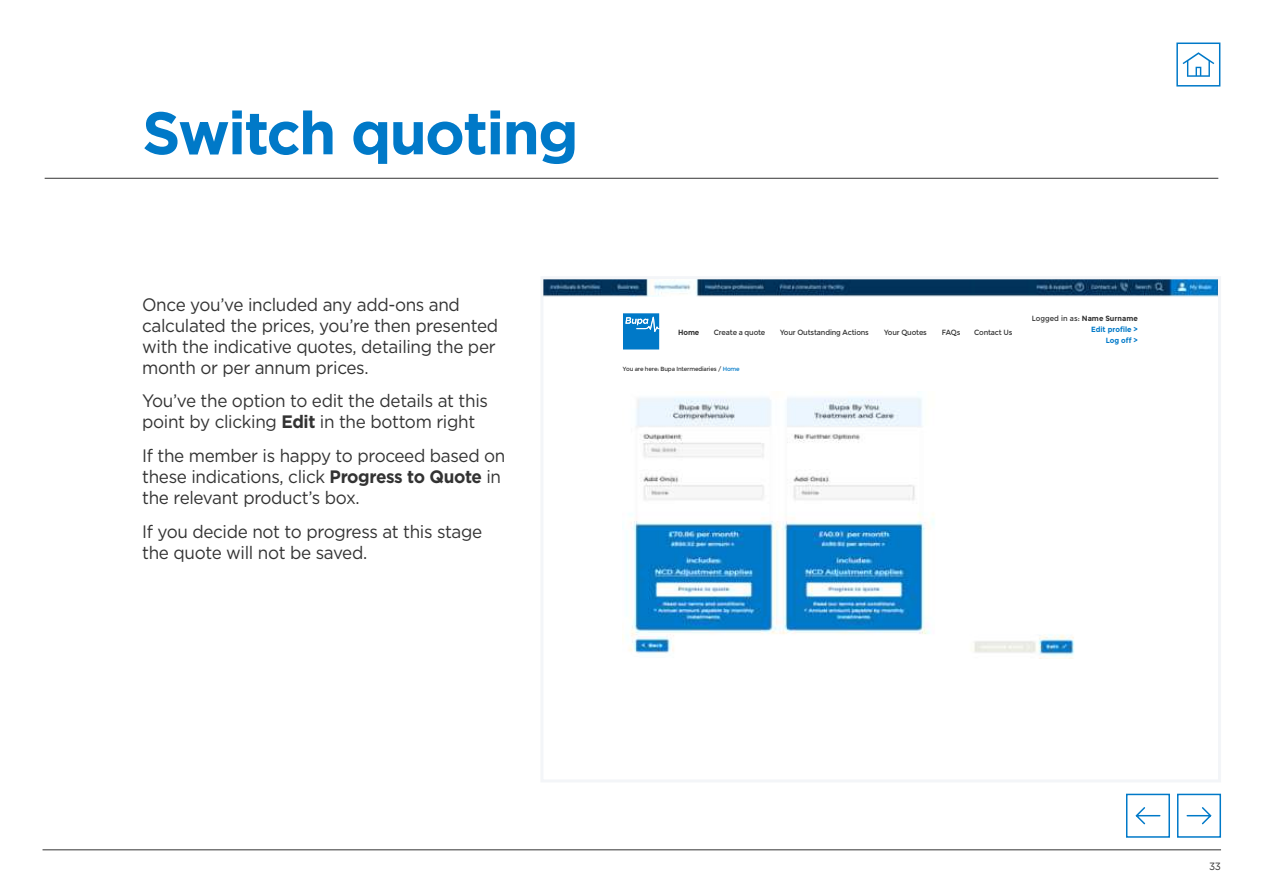
<style>
.page{position:relative;width:1263px;height:893px;background:#fff}
.page>*{position:absolute;margin:0;border:0;box-sizing:border-box;transform-origin:0 0}
.t1{font:700 60px "Gotham";letter-spacing:-.03em;color:#0079c8}
.t2{font:18px/21px "Gotham";letter-spacing:-.02em;color:#333;scale:.95 1}
.t3{font:10.5px "Gotham";color:#333;scale:.95 1}
.t4{font:7.5px "Montserrat";letter-spacing:-.02em;color:#333;scale:.95 1}
.t5{font:700 7.5px/11.2px "Montserrat";letter-spacing:.005em;color:#0079c8;text-align:right;scale:.95 1}
.t6{font:700 7.5px "Montserrat";color:#333;scale:.95 1}
.t7{font:6px "Montserrat";letter-spacing:-.02em;color:#333;scale:.95 1}
.s1{font-weight:700}
.s2{color:#0079c8}
.s3{font-weight:400;color:#333}
.s4{color:#333}
</style>
<div class="page">
<hr style="left:45px;top:178px;width:1173px;height:1px;background:#333">
<hr style="left:43px;top:849px;width:1178px;height:1px;background:#333">
<div style="left:540px;top:276px;width:681px;height:506px;border:3px solid #f3f5f8"></div>
<img style="left:543px;top:279px;width:433px;height:17px">
<img style="left:976px;top:279px;width:242px;height:17px">
<svg style="left:623px;top:313px;width:36px;height:36px"></svg>
<div style="left:1176px;top:43px;width:44px;height:44px;border:2px solid #0079c8"></div>
<img style="left:628px;top:397px;width:447px;height:262px">
<div style="left:1177px;top:794px;width:44px;height:44px;border:1px solid #0079c8"></div>
<svg style="left:1186px;top:807px;width:26px;height:18px"></svg>
<div style="left:1126px;top:794px;width:44px;height:44px;border:1px solid #0079c8"></div>
<svg style="left:1135px;top:807px;width:26px;height:18px"></svg>
<svg style="left:1182px;top:52px;width:32px;height:25px"></svg>
<h1 class="t1" style="left:142px;top:106px;width:438px">Switch quoting</h1>
<p class="t2" style="left:142px;top:295px;width:376px">Once you’ve included any add-ons and calculated the prices, you’re then presented with the indicative quotes, detailing the per month or per annum prices.</p>
<p class="t2" style="left:142px;top:391px;width:366px">You’ve the option to edit the details at this point by clicking <span class="s1">Edit</span> in the bottom right</p>
<p class="t2" style="left:142px;top:446px;width:384px">If the member is happy to proceed based on these indications, click <span class="s1">Progress to Quote</span> in the relevant product’s box.</p>
<p class="t2" style="left:142px;top:522px;width:360px">If you decide not to progress at this stage the quote will not be saved.</p>
<p class="t6" style="left:678px;top:328px;width:24px">Home</p>
<p class="t4" style="left:714px;top:329px;width:56px">Create a quote</p>
<p class="t7" style="left:623px;top:367px;width:124px">You are here: Bupa Intermediaries / <span class="s2">Home</span></p>
<p class="t4" style="left:780px;top:329px;width:95px">Your Outstanding Actions</p>
<p class="t4" style="left:884px;top:329px;width:47px">Your Quotes</p>
<p class="t4" style="left:942px;top:329px;width:21px">FAQs</p>
<p class="t4" style="left:974px;top:329px;width:42px">Contact Us</p>
<p class="t5" style="left:1032px;top:313px;width:113px"><span class="s3">Logged in as:</span> <span class="s4">Name Surname<br></span>Edit profile &gt;<br>Log off &gt;</p>
<p class="t3" style="left:1209px;top:862px;width:14px">33</p>
</div>
